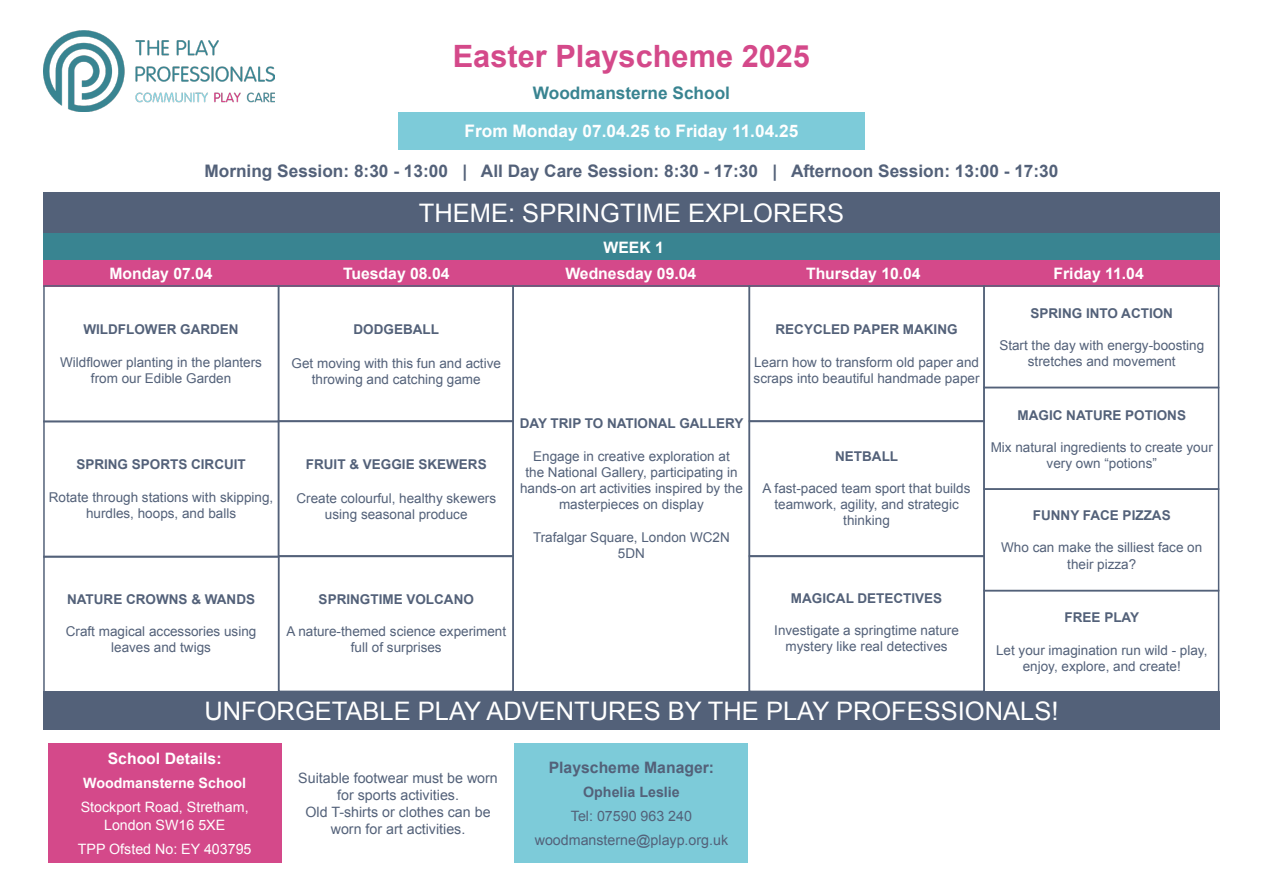
<style>
.page{position:relative;width:1263px;height:893px;background:#fff}
.page>*{position:absolute;margin:0;border:0;box-sizing:border-box;transform-origin:0 0}
.t1{font:700 30.75px "Arial";color:#d4498a}
.t2{font:25.5px "Arial";color:#fff}
.t3{font:700 17.25px "Arial";color:#536179}
.t4{font:700 17.25px "Arial";color:#fff}
.t5{font:700 17.25px "Arial";color:#398491}
.t6{font:700 15.75px "Arial";color:#fff}
.t7{font:700 15.75px "Arial";color:#536179}
.t8{font:14.25px "Arial";color:#536179}
.t9{font:14.25px "Arial";color:#fff}
.t10{font:700 14.25px "Arial";color:#fff}
.t11{font:700 14.25px "Arial";color:#536179}
.t12{font:13.5px/16.2px "Arial";color:#536179;text-align:center}
.t13{font:700 13.5px "Arial";color:#536179}
</style>
<div class="page">
<div style="left:43px;top:228px;width:1176px;height:57px;background:#398491"></div>
<div style="left:43px;top:261px;width:1176px;height:26px;background:#d4498a"></div>
<div style="left:43px;top:285px;width:236px;height:137px;border:2px solid #536179"></div>
<div style="left:749px;top:285px;width:236px;height:137px;border:2px solid #536179"></div>
<div style="left:278px;top:285px;width:236px;height:137px;border:2px solid #536179"></div>
<div style="left:512px;top:285px;width:238px;height:408px;border:2px solid #536179"></div>
<div style="left:983px;top:285px;width:236px;height:103px;border:2px solid #536179"></div>
<div style="left:43px;top:420px;width:236px;height:138px;border:2px solid #536179"></div>
<div style="left:749px;top:420px;width:236px;height:137px;border:2px solid #536179"></div>
<div style="left:278px;top:420px;width:236px;height:137px;border:2px solid #536179"></div>
<div style="left:983px;top:387px;width:236px;height:103px;border:2px solid #536179"></div>
<div style="left:43px;top:556px;width:236px;height:137px;border:2px solid #536179"></div>
<div style="left:749px;top:555px;width:236px;height:137px;border:2px solid #536179"></div>
<div style="left:278px;top:555px;width:236px;height:137px;border:2px solid #536179"></div>
<div style="left:983px;top:488px;width:236px;height:103px;border:2px solid #536179"></div>
<div style="left:983px;top:590px;width:236px;height:103px;border:2px solid #536179"></div>
<img style="left:43px;top:30px;width:231px;height:81px">
<div style="left:398px;top:112px;width:467px;height:37px;background:#7dcbd9"></div>
<div style="left:48px;top:743px;width:233px;height:120px;background:#d4498a"></div>
<div style="left:515px;top:743px;width:233px;height:120px;background:#7dcbd9"></div>
<div style="left:43px;top:691px;width:1176px;height:39px;background:#536179"></div>
<div style="left:43px;top:192px;width:1176px;height:41px;background:#536179"></div>
<p class="t1" style="left:453px;top:36px;width:359px">Easter Playscheme 2025</p>
<p class="t5" style="left:533px;top:81px;width:199px">Woodmansterne School</p>
<p class="t4" style="left:465px;top:120px;width:335px">From Monday 07.04.25 to Friday 11.04.25</p>
<p class="t3" style="left:204px;top:160px;width:855px">Morning Session: 8:30 - 13:00 | All Day Care Session: 8:30 - 17:30 | Afternoon Session: 13:00 - 17:30</p>
<p class="t2" style="left:419px;top:196px;width:427px">THEME: SPRINGTIME EXPLORERS</p>
<p class="t6" style="left:604px;top:237px;width:62px">WEEK 1</p>
<p class="t6" style="left:109px;top:263px;width:105px">Monday 07.04</p>
<p class="t6" style="left:565px;top:263px;width:133px">Wednesday 09.04</p>
<p class="t6" style="left:1053px;top:263px;width:92px">Friday 11.04</p>
<p class="t6" style="left:343px;top:263px;width:108px">Tuesday 08.04</p>
<p class="t6" style="left:806px;top:263px;width:116px">Thursday 10.04</p>
<p class="t13" style="left:83px;top:320px;width:157px">WILDFLOWER GARDEN</p>
<p class="t12" style="left:60px;top:354px;width:203px">Wildflower planting in the planters from our Edible Garden</p>
<p class="t13" style="left:354px;top:321px;width:87px">DODGEBALL</p>
<p class="t12" style="left:292px;top:355px;width:211px">Get moving with this fun and active throwing and catching game</p>
<p class="t13" style="left:76px;top:455px;width:171px">SPRING SPORTS CIRCUIT</p>
<p class="t12" style="left:49px;top:489px;width:226px">Rotate through stations with skipping, hurdles, hoops, and balls</p>
<p class="t13" style="left:306px;top:456px;width:182px">FRUIT &amp; VEGGIE SKEWERS</p>
<p class="t12" style="left:296px;top:490px;width:201px">Create colourful, healthy skewers using seasonal produce</p>
<p class="t13" style="left:67px;top:590px;width:189px">NATURE CROWNS &amp; WANDS</p>
<p class="t12" style="left:66px;top:623px;width:192px">Craft magical accessories using leaves and twigs</p>
<p class="t13" style="left:319px;top:590px;width:157px">SPRINGTIME VOLCANO</p>
<p class="t12" style="left:286px;top:623px;width:221px">A nature-themed science experiment full of surprises</p>
<p class="t13" style="left:775px;top:321px;width:184px">RECYCLED PAPER MAKING</p>
<p class="t12" style="left:754px;top:354px;width:227px;text-align:left">Learn how to transform old paper and scraps into beautiful handmade paper</p>
<p class="t13" style="left:520px;top:415px;width:225px">DAY TRIP TO NATIONAL GALLERY</p>
<p class="t12" style="left:520px;top:448px;width:224px">Engage in creative exploration at<br>the National Gallery, participating in hands-on art activities inspired by the masterpieces on display</p>
<p class="t12" style="left:533px;top:529px;width:198px">Trafalgar Square, London WC2N<br>5DN</p>
<p class="t13" style="left:835px;top:447px;width:64px">NETBALL</p>
<p class="t12" style="left:763px;top:480px;width:209px">A fast-paced team sport that builds teamwork, agility, and strategic thinking</p>
<p class="t13" style="left:791px;top:589px;width:153px">MAGICAL DETECTIVES</p>
<p class="t12" style="left:774px;top:623px;width:186px">Investigate a springtime nature mystery like real detectives</p>
<p class="t13" style="left:1030px;top:304px;width:144px">SPRING INTO ACTION</p>
<p class="t12" style="left:999px;top:337px;width:206px">Start the day with energy-boosting stretches and movement</p>
<p class="t13" style="left:1017px;top:406px;width:170px">MAGIC NATURE POTIONS</p>
<p class="t12" style="left:991px;top:439px;width:224px">Mix natural ingredients to create your very own “potions”</p>
<p class="t13" style="left:1033px;top:506px;width:139px">FUNNY FACE PIZZAS</p>
<p class="t12" style="left:1001px;top:540px;width:203px">Who can make the silliest face on their pizza?</p>
<p class="t13" style="left:1065px;top:609px;width:76px">FREE PLAY</p>
<p class="t12" style="left:996px;top:642px;width:213px">Let your imagination run wild - play, enjoy, explore, and create!</p>
<p class="t2" style="left:204px;top:694px;width:856px">UNFORGETABLE PLAY ADVENTURES BY THE PLAY PROFESSIONALS!</p>
<p class="t6" style="left:108px;top:748px;width:115px">School Details:</p>
<p class="t10" style="left:83px;top:774px;width:164px">Woodmansterne School</p>
<p class="t9" style="left:81px;top:798px;width:169px">Stockport Road, Stretham,</p>
<p class="t9" style="left:104px;top:815px;width:123px">London SW16 5XE</p>
<p class="t9" style="left:78px;top:839px;width:175px">TPP Ofsted No: EY 403795</p>
<p class="t8" style="left:298px;top:768px;width:201px">Suitable footwear must be worn</p>
<p class="t8" style="left:337px;top:785px;width:123px">for sports activities.</p>
<p class="t8" style="left:306px;top:803px;width:187px">Old T-shirts or clothes can be</p>
<p class="t8" style="left:331px;top:820px;width:136px">worn for art activities.</p>
<p class="t7" style="left:549px;top:757px;width:167px">Playscheme Manager:</p>
<p class="t11" style="left:583px;top:783px;width:98px">Ophelia Leslie</p>
<p class="t8" style="left:571px;top:807px;width:123px">Tel: 07590 963 240</p>
<p class="t8" style="left:535px;top:831px;width:195px">woodmansterne@playp.org.uk</p>
</div>
